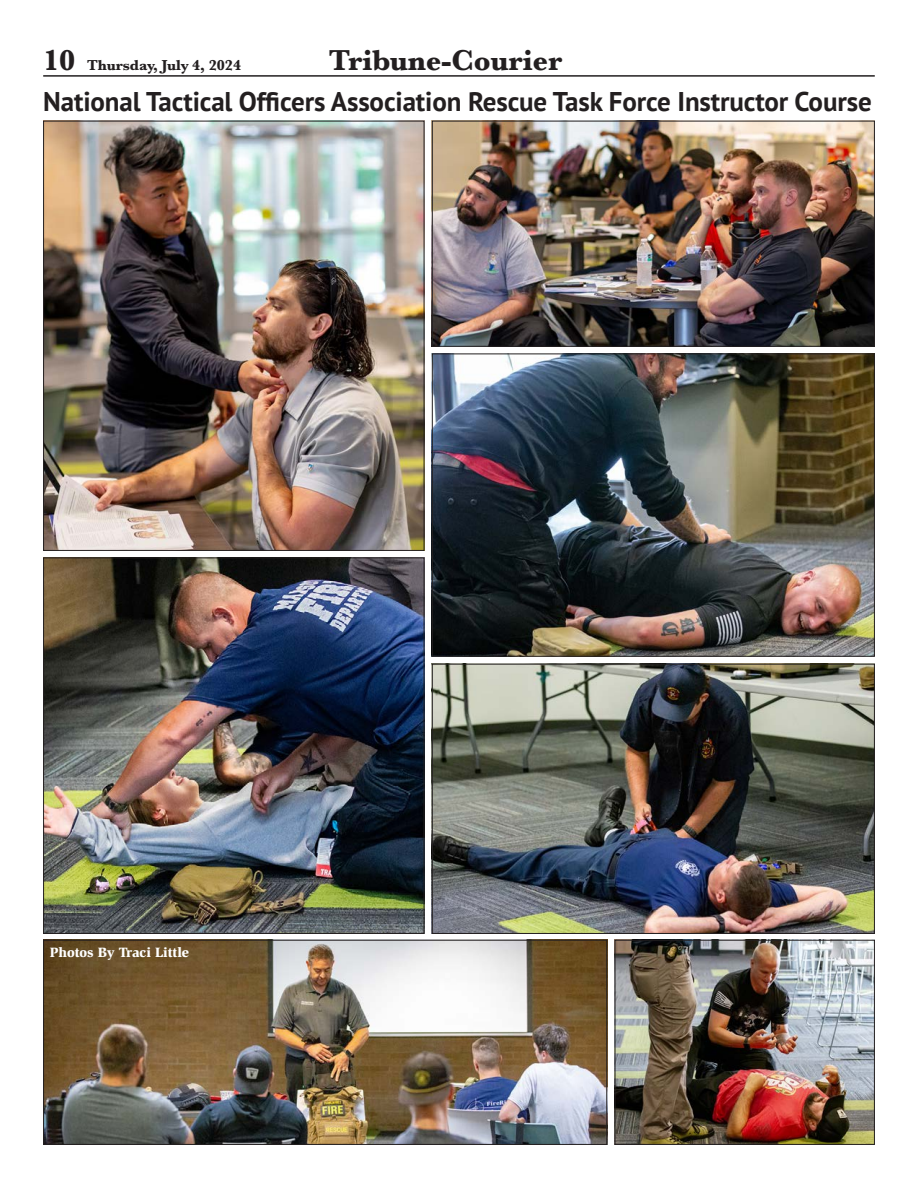
<style>
.page{position:relative;width:918px;height:1188px;background:#fff}
.page>*{position:absolute;margin:0;border:0;box-sizing:border-box;transform-origin:0 0}
.t1{font:700 30px "Baskerville";letter-spacing:-.005em;color:#231f20}
.t2{font:700 27px "PT Sans";letter-spacing:-.005em;color:#231f20}
.t3{font:700 15px "Baskerville";letter-spacing:-.005em;color:#231f20}
.t4{font:900 13.8px "Slimbach Std";letter-spacing:-.005em;color:#fff}
.s1{font-size:30px}
</style>
<div class="page">
<hr style="left:43px;top:75px;width:832px;height:2px;background:#231f20">
<img style="left:45px;top:123px;width:377px;height:426px">
<img style="left:434px;top:123px;width:439px;height:222px">
<div style="left:432px;top:121px;width:443px;height:226px;border:1px solid #231f20"></div>
<img style="left:45px;top:560px;width:377px;height:372px">
<div style="left:43px;top:558px;width:381px;height:376px;border:1px solid #231f20"></div>
<img style="left:434px;top:356px;width:439px;height:299px">
<div style="left:432px;top:354px;width:443px;height:303px;border:1px solid #231f20"></div>
<img style="left:434px;top:666px;width:439px;height:266px">
<div style="left:432px;top:664px;width:443px;height:270px;border:1px solid #231f20"></div>
<img style="left:45px;top:942px;width:560px;height:201px">
<div style="left:43px;top:940px;width:564px;height:205px;border:1px solid #231f20"></div>
<img style="left:617px;top:942px;width:256px;height:201px">
<div style="left:615px;top:940px;width:260px;height:205px;border:1px solid #231f20"></div>
<p class="t3" style="left:43px;top:55px;width:199px"><span class="s1">10</span> Thursday, July 4, 2024</p>
<p class="t1" style="left:329px;top:40px;width:235px">Tribune-Courier</p>
<p class="t2" style="left:43px;top:83px;width:830px">National Tactical Officers Association Rescue Task Force Instructor Course</p>
<p class="t4" style="left:50px;top:943px;width:141px">Photos By Traci Little</p>
</div>
